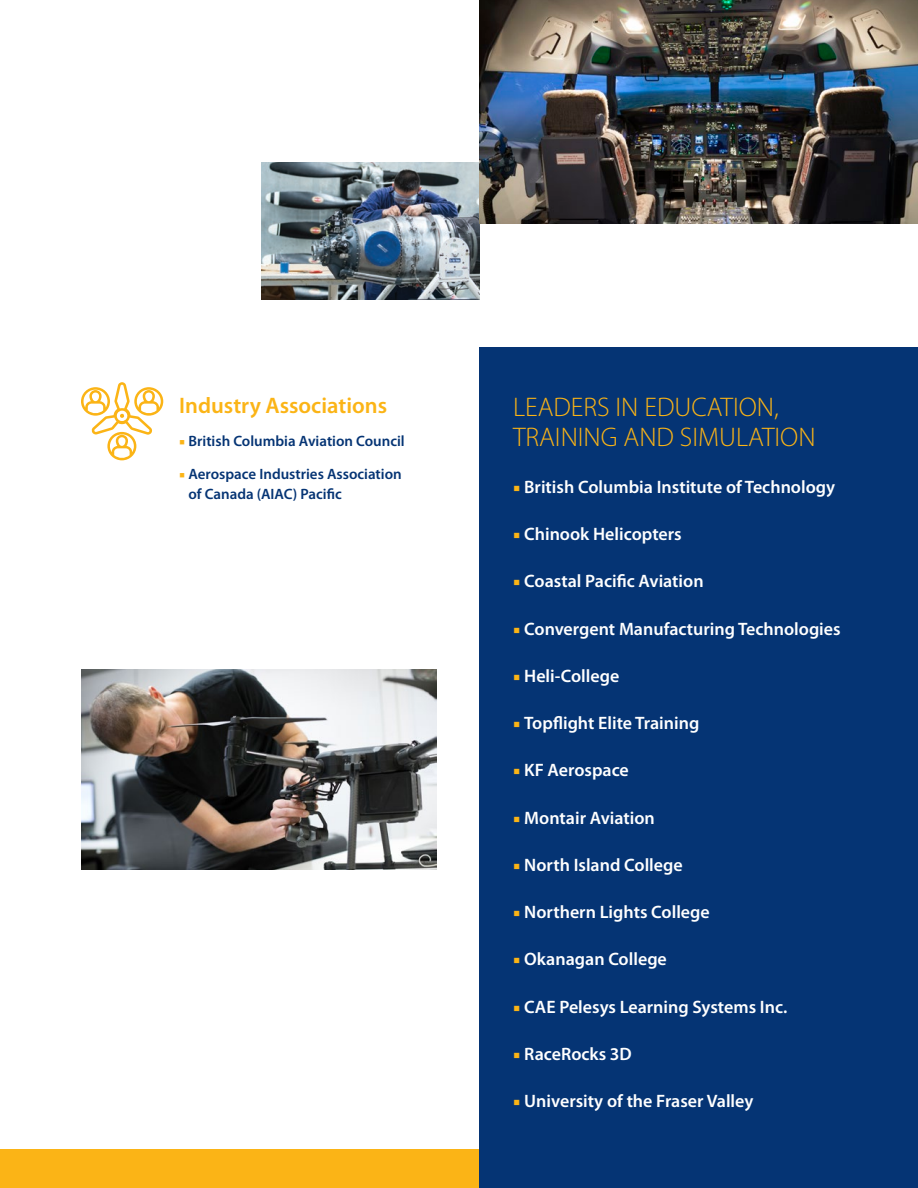
<style>
.page{position:relative;width:918px;height:1188px;background:#fff}
.page>*{position:absolute;margin:0;border:0;box-sizing:border-box;transform-origin:0 0}
.Header_15_pt_Bold{font:300 27px/30px "Myriad Pro";color:#fbb416}
.Header_15_pt_Bold-2{font:600 22.5px "Myriad Pro";color:#fbb416}
.Body_9pt_12_0_track{font:600 18px "Myriad Pro";color:#fff}
.Body_10pt_13_0_track{font:600 15px/19.5px "Myriad Pro";color:#053474}
.Header_15_pt_Bold-3{font:600 15px "Myriad Pro";color:#053474}
.s1{font-family:"Minion Pro";font-weight:400;color:#fbb416}
</style>
<div class="page">
<div style="left:0;top:1150px;width:479px;height:38px;background:#fbb416"></div>
<div style="left:479px;top:348px;width:439px;height:840px;background:#053474"></div>
<img style="left:261px;top:163px;width:218px;height:137px">
<img style="left:81px;top:670px;width:356px;height:200px">
<img style="left:479px;top:0;width:439px;height:224px">
<svg style="left:81px;top:382px;width:82px;height:78px"></svg>
<p class="Header_15_pt_Bold-2" style="left:179px;top:391px;width:209px">Industry Associations</p>
<p class="Header_15_pt_Bold-3" style="left:179px;top:431px;width:227px"><span class="s1">■</span> British Columbia Aviation Council</p>
<p class="Body_10pt_13_0_track" style="left:189px;top:464px;width:215px;text-indent:-9px"><span class="s1">■</span> Aerospace Industries Association of Canada (AIAC) Pacific</p>
<p class="Header_15_pt_Bold" style="left:513px;top:391px;width:304px">LEADERS IN EDUCATION,<br>TRAINING AND SIMULATION</p>
<p class="Body_9pt_12_0_track" style="left:513px;top:475px;width:324px"><span class="s1">■</span> British Columbia Institute of Technology</p>
<p class="Body_9pt_12_0_track" style="left:513px;top:523px;width:170px"><span class="s1">■</span> Chinook Helicopters</p>
<p class="Body_9pt_12_0_track" style="left:513px;top:570px;width:192px"><span class="s1">■</span> Coastal Pacific Aviation</p>
<p class="Body_9pt_12_0_track" style="left:513px;top:617px;width:329px"><span class="s1">■</span> Convergent Manufacturing Technologies</p>
<p class="Body_9pt_12_0_track" style="left:513px;top:664px;width:108px"><span class="s1">■</span> Heli-College</p>
<p class="Body_9pt_12_0_track" style="left:513px;top:712px;width:188px"><span class="s1">■</span> Topflight Elite Training</p>
<p class="Body_9pt_12_0_track" style="left:513px;top:759px;width:117px"><span class="s1">■</span> KF Aerospace</p>
<p class="Body_9pt_12_0_track" style="left:513px;top:806px;width:143px"><span class="s1">■</span> Montair Aviation</p>
<p class="Body_9pt_12_0_track" style="left:513px;top:853px;width:171px"><span class="s1">■</span> North Island College</p>
<p class="Body_9pt_12_0_track" style="left:513px;top:901px;width:198px"><span class="s1">■</span> Northern Lights College</p>
<p class="Body_9pt_12_0_track" style="left:513px;top:948px;width:155px"><span class="s1">■</span> Okanagan College</p>
<p class="Body_9pt_12_0_track" style="left:513px;top:995px;width:276px"><span class="s1">■</span> CAE Pelesys Learning Systems Inc.</p>
<p class="Body_9pt_12_0_track" style="left:513px;top:1042px;width:120px"><span class="s1">■</span> RaceRocks 3D</p>
<p class="Body_9pt_12_0_track" style="left:513px;top:1090px;width:242px"><span class="s1">■</span> University of the Fraser Valley</p>
</div>
